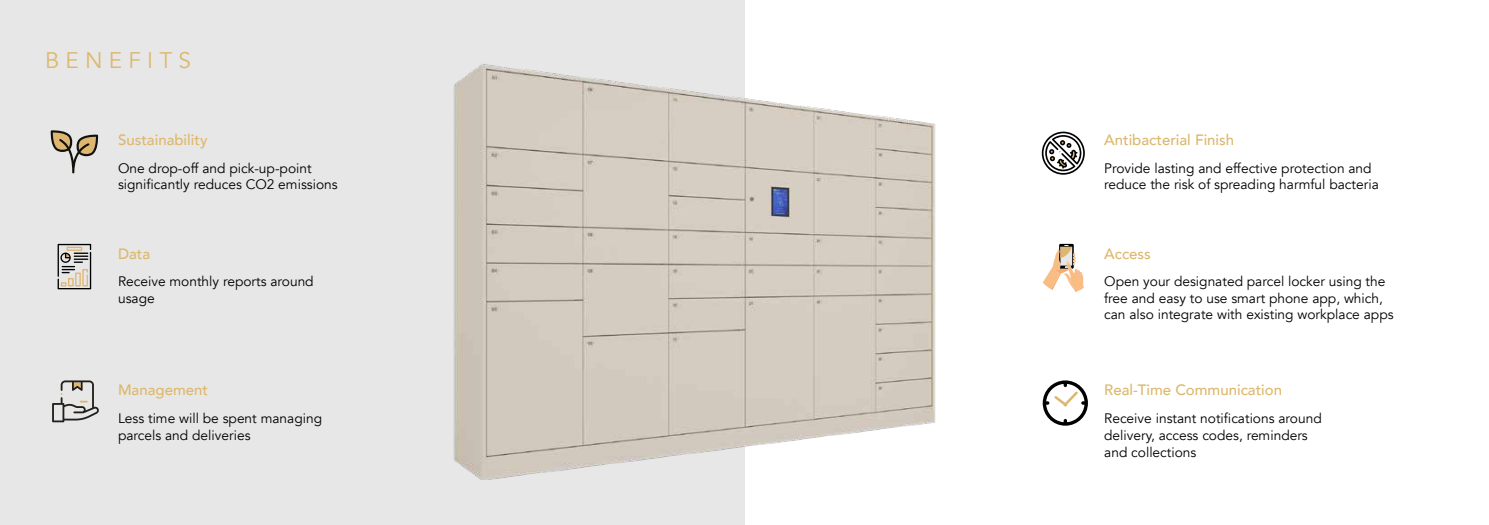
<style>
.page{position:relative;width:1489px;height:525px;background:#fff}
.page>*{position:absolute;margin:0;border:0;box-sizing:border-box;transform-origin:0 0}
.t1{font:22.5px "Avenir";color:#dcb86c}
.t2{font:500 15px "Avenir";color:#dcb86c}
.t3{font:13.75px/16.5px "Avenir";color:#000}
</style>
<div class="page">
<div style="left:0;top:0;width:744px;height:524px;background:#e8e7e7"></div>
<img style="left:453px;top:60px;width:483px;height:419px">
<svg style="left:51px;top:130px;width:47px;height:43px"></svg>
<svg style="left:58px;top:244px;width:33px;height:45px"></svg>
<svg style="left:52px;top:380px;width:47px;height:42px"></svg>
<svg style="left:1041px;top:131px;width:43px;height:44px"></svg>
<svg style="left:1042px;top:244px;width:41px;height:48px"></svg>
<svg style="left:1042px;top:380px;width:45px;height:45px"></svg>
<h1 class="t1" style="left:45px;top:46px;width:148px">B E N E F I T S</h1>
<p class="t2" style="left:118px;top:127px;width:91px">Sustainability</p>
<p class="t3" style="left:118px;top:160px;width:221px">One drop-off and pick-up-point significantly reduces CO2 emissions</p>
<p class="t2" style="left:118px;top:240px;width:34px">Data</p>
<p class="t3" style="left:118px;top:273px;width:197px">Receive monthly reports around usage</p>
<p class="t2" style="left:118px;top:377px;width:92px">Management</p>
<p class="t3" style="left:118px;top:410px;width:205px">Less time will be spent managing parcels and deliveries</p>
<p class="t2" style="left:1104px;top:127px;width:131px">Antibacterial Finish</p>
<p class="t3" style="left:1104px;top:160px;width:276px">Provide lasting and effective protection and reduce the risk of spreading harmful bacteria</p>
<p class="t2" style="left:1104px;top:240px;width:48px">Access</p>
<p class="t3" style="left:1104px;top:273px;width:291px">Open your designated parcel locker using the free and easy to use smart phone app, which, can also integrate with existing workplace apps</p>
<p class="t2" style="left:1104px;top:377px;width:179px">Real-Time Communication</p>
<p class="t3" style="left:1104px;top:410px;width:219px">Receive instant notifications around delivery, access codes, reminders and collections</p>
</div>
